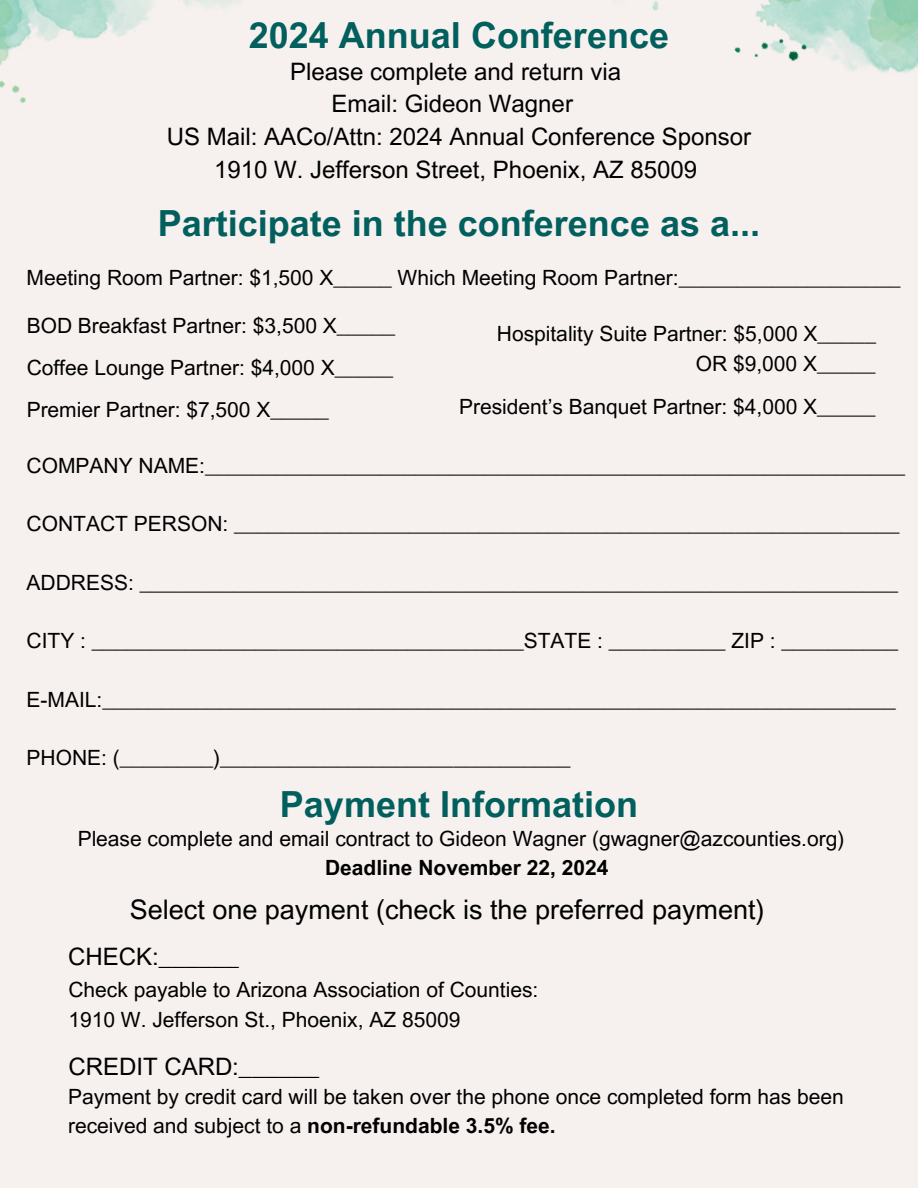
<style>
.page{position:relative;width:918px;height:1188px;background:#f6f0ee}
.page>*{position:absolute;margin:0;border:0;box-sizing:border-box;transform-origin:0 0}
.t1{font:700 36px "Arial MT Pro";color:#015f5d}
.t2{font:27px "Arial MT Pro";color:#000}
.t3{font:24px/32.7px "Arial MT Pro";color:#000;text-align:center}
.t4{font:21px/29.2px "Arial MT Pro";color:#000}
.t5{font:700 21px "Arial MT Pro";color:#000}
.s1{font-weight:700}
</style>
<div class="page">
<img style="left:871px;top:0;width:47px;height:73px">
<img style="left:652px;top:0;width:219px;height:72px">
<img style="left:0;top:0;width:242px;height:103px">
<h1 class="t1" style="left:249px;top:21px;width:422px">2024 Annual Conference</h1>
<h4 class="t3" style="left:167px;top:58px;width:586px">Please complete and return via<br>Email: Gideon Wagner<br>US Mail: AACo/Attn: 2024 Annual Conference Sponsor 1910 W. Jefferson Street, Phoenix, AZ 85009</h4>
<h1 class="t1" style="left:158px;top:210px;width:604px">Participate in the conference as a...</h1>
<p class="t4" style="left:27px;top:266px;width:875px">Meeting Room Partner: $1,500 X_____ Which Meeting Room Partner:___________________</p>
<p class="t4" style="left:27px;top:314px;width:370px">BOD Breakfast Partner: $3,500 X_____</p>
<p class="t4" style="left:27px;top:356px;width:368px">Coffee Lounge Partner: $4,000 X_____</p>
<p class="t4" style="left:497px;top:322px;width:381px">Hospitality Suite Partner: $5,000 X_____</p>
<p class="t4" style="left:696px;top:351px;width:181px">OR $9,000 X_____</p>
<p class="t4" style="left:459px;top:394px;width:418px">President’s Banquet Partner: $4,000 X_____</p>
<p class="t4" style="left:27px;top:398px;width:304px">Premier Partner: $7,500 X_____</p>
<h5 class="t4" style="left:27px;top:453px;width:880px">COMPANY NAME:____________________________________________________________</h5>
<h5 class="t4" style="left:27px;top:512px;width:874px">CONTACT PERSON: _________________________________________________________</h5>
<h5 class="t4" style="left:27px;top:570px;width:873px">ADDRESS: _________________________________________________________________</h5>
<h5 class="t4" style="left:27px;top:629px;width:873px">CITY : _____________________________________STATE : __________ ZIP : __________</h5>
<h5 class="t4" style="left:27px;top:687px;width:871px">E-MAIL:____________________________________________________________________</h5>
<h5 class="t4" style="left:27px;top:746px;width:545px">PHONE: (________)______________________________</h5>
<h1 class="t1" style="left:280px;top:791px;width:360px">Payment Information</h1>
<p class="t4" style="left:78px;top:826px;width:768px">Please complete and email contract to Gideon Wagner (gwagner@azcounties.org)</p>
<p class="t5" style="left:325px;top:860px;width:285px">Deadline November 22, 2024</p>
<h2 class="t2" style="left:130px;top:899px;width:636px">Select one payment (check is the preferred payment)</h2>
<h3 class="t3" style="left:68px;top:944px;width:172px">CHECK:______</h3>
<p class="t4" style="left:68px;top:978px;width:472px">Check payable to Arizona Association of Counties:</p>
<p class="t4" style="left:68px;top:1007px;width:394px">1910 W. Jefferson St., Phoenix, AZ 85009</p>
<h3 class="t3" style="left:68px;top:1053px;width:252px">CREDIT CARD:______</h3>
<p class="t4" style="left:68px;top:1084px;width:777px">Payment by credit card will be taken over the phone once completed form has been received and subject to a <span class="s1">non-refundable 3.5% fee.</span></p>
</div>
